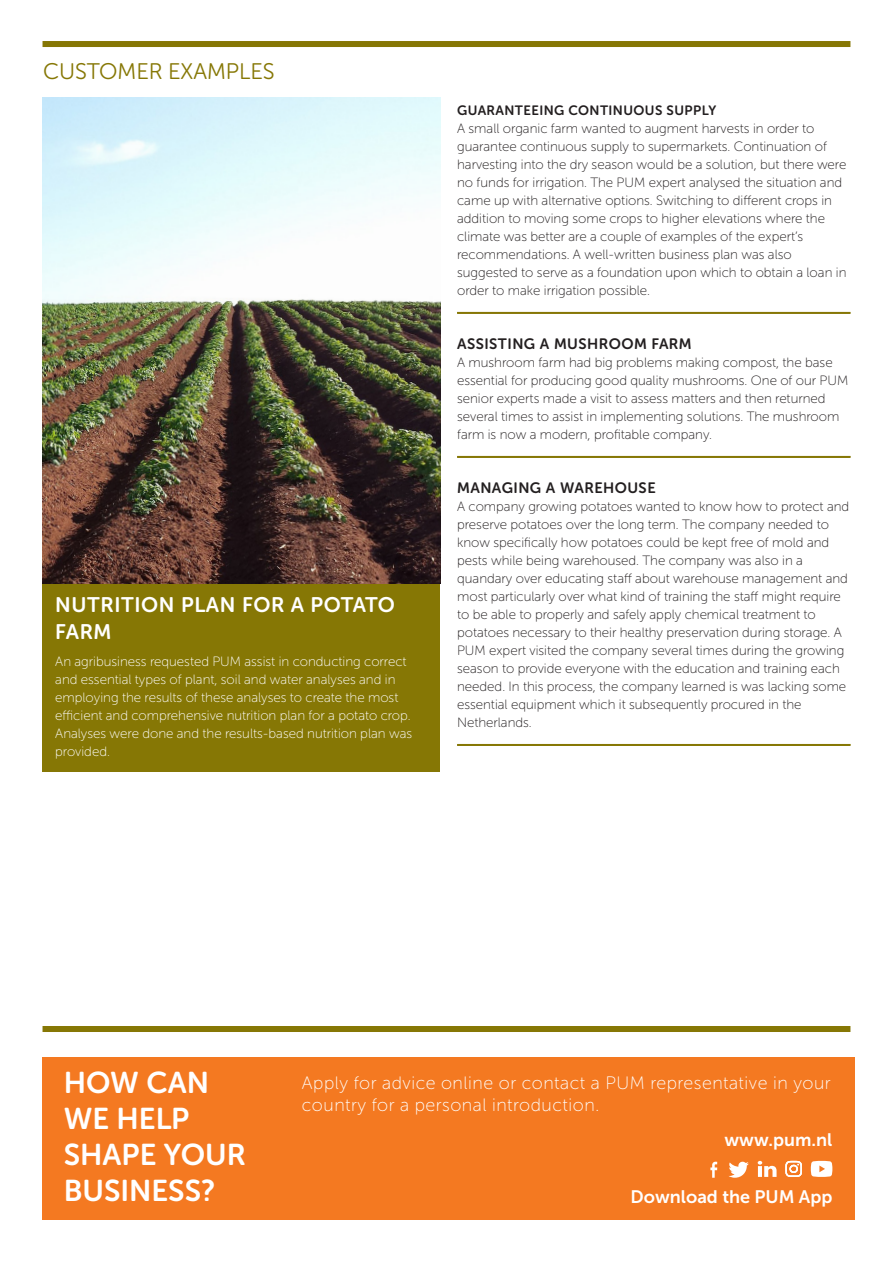
<style>
.page{position:relative;width:893px;height:1263px;background:#fff}
.page>*{position:absolute;margin:0;border:0;box-sizing:border-box;transform-origin:0 0}
.Kop_sluitkader{font:30px/36px "Museo Sans Rounded 700";color:#fff}
.Kop_groen{font:22.5px "Museo Sans Rounded 300";color:#867705}
.Subkop_in_kader{font:21px/27px "Museo Sans Rounded 700";letter-spacing:.03em;color:#fff}
.Outro_sluitkader{font:18px/22.5px "Museo Sans Rounded 100";letter-spacing:.03em;color:#fff}
.t1{font:18px "Museo Sans 700";color:#fff}
.Subkop_caps{font:15px "Museo Sans Rounded 700";letter-spacing:.03em;color:#231f20}
.Broodtekst_lijn_groe{font:13.5px/18px "Museo Sans Rounded 100";color:#231f20}
.Broodtekst_in_kader{font:13.5px/18px "Museo Sans Rounded 100";color:#fff}
.Subkop_caps-2{font:13.5px "Museo Sans Rounded 700";letter-spacing:.03em;color:#231f20}
</style>
<div class="page">
<div style="left:43px;top:41px;width:807px;height:6px;background:#867705"></div>
<div style="left:43px;top:1026px;width:807px;height:6px;background:#867705"></div>
<div style="left:43px;top:583px;width:397px;height:189px;background:#867705"></div>
<img style="left:43px;top:97px;width:397px;height:486px">
<hr style="left:457px;top:312px;width:393px;height:2px;background:#867705">
<hr style="left:457px;top:456px;width:393px;height:2px;background:#867705">
<hr style="left:457px;top:744px;width:393px;height:2px;background:#867705">
<div style="left:43px;top:1057px;width:812px;height:162px;background:#f47921"></div>
<svg style="left:710px;top:1162px;width:7px;height:16px"></svg>
<svg style="left:729px;top:1162px;width:20px;height:16px"></svg>
<svg style="left:758px;top:1161px;width:18px;height:16px"></svg>
<svg style="left:785px;top:1161px;width:17px;height:16px"></svg>
<svg style="left:811px;top:1161px;width:21px;height:16px"></svg>
<p class="Kop_groen" style="left:43px;top:60px;width:233px">CUSTOMER EXAMPLES</p>
<p class="Subkop_in_kader" style="left:55px;top:591px;width:341px">NUTRITION PLAN FOR A POTATO<br>FARM</p>
<p class="Broodtekst_in_kader" style="left:55px;top:653px;width:358px">An agribusiness requested PUM assist in conducting correct and essential types of plant, soil and water analyses and in employing the results of these analyses to create the most efficient and comprehensive nutrition plan for a potato crop.<br>Analyses were done and the results-based nutrition plan was provided.</p>
<p class="Subkop_caps-2" style="left:457px;top:103px;width:261px">GUARANTEEING CONTINUOUS SUPPLY</p>
<p class="Broodtekst_lijn_groe" style="left:457px;top:120px;width:391px">A small organic farm wanted to augment harvests in order to guarantee continuous supply to supermarkets. Continuation of harvesting into the dry season would be a solution, but there were no funds for irrigation. The PUM expert analysed the situation and came up with alternative options. Switching to different crops in addition to moving some crops to higher elevations where the climate was better are a couple of examples of the expert’s recommendations. A well-written business plan was also suggested to serve as a foundation upon which to obtain a loan in order to make irrigation possible.</p>
<p class="Subkop_caps" style="left:457px;top:336px;width:236px">ASSISTING A MUSHROOM FARM</p>
<p class="Broodtekst_lijn_groe" style="left:457px;top:354px;width:393px">A mushroom farm had big problems making compost, the base essential for producing good quality mushrooms. One of our PUM senior experts made a visit to assess matters and then returned several times to assist in implementing solutions. The mushroom farm is now a modern, profitable company.</p>
<p class="Subkop_caps" style="left:457px;top:480px;width:200px">MANAGING A WAREHOUSE</p>
<p class="Broodtekst_lijn_groe" style="left:457px;top:498px;width:394px">A company growing potatoes wanted to know how to protect and preserve potatoes over the long term. The company needed to know specifically how potatoes could be kept free of mold and pests while being warehoused. The company was also in a quandary over educating staff about warehouse management and most particularly over what kind of training the staff might require to be able to properly and safely apply chemical treatment to potatoes necessary to their healthy preservation during storage. A PUM expert visited the company several times during the growing season to provide everyone with the education and training each needed. In this process, the company learned is was lacking some essential equipment which it subsequently procured in the Netherlands.</p>
<p class="Kop_sluitkader" style="left:64px;top:1065px;width:183px">HOW CAN<br>WE HELP<br>SHAPE YOUR<br>BUSINESS?</p>
<p class="Outro_sluitkader" style="left:302px;top:1071px;width:530px">Apply for advice online or contact a PUM representative in your country for a personal introduction.</p>
<p class="t1" style="left:724px;top:1130px;width:109px">www.pum.nl</p>
<p class="t1" style="left:631px;top:1187px;width:203px">Download the PUM App</p>
</div>
